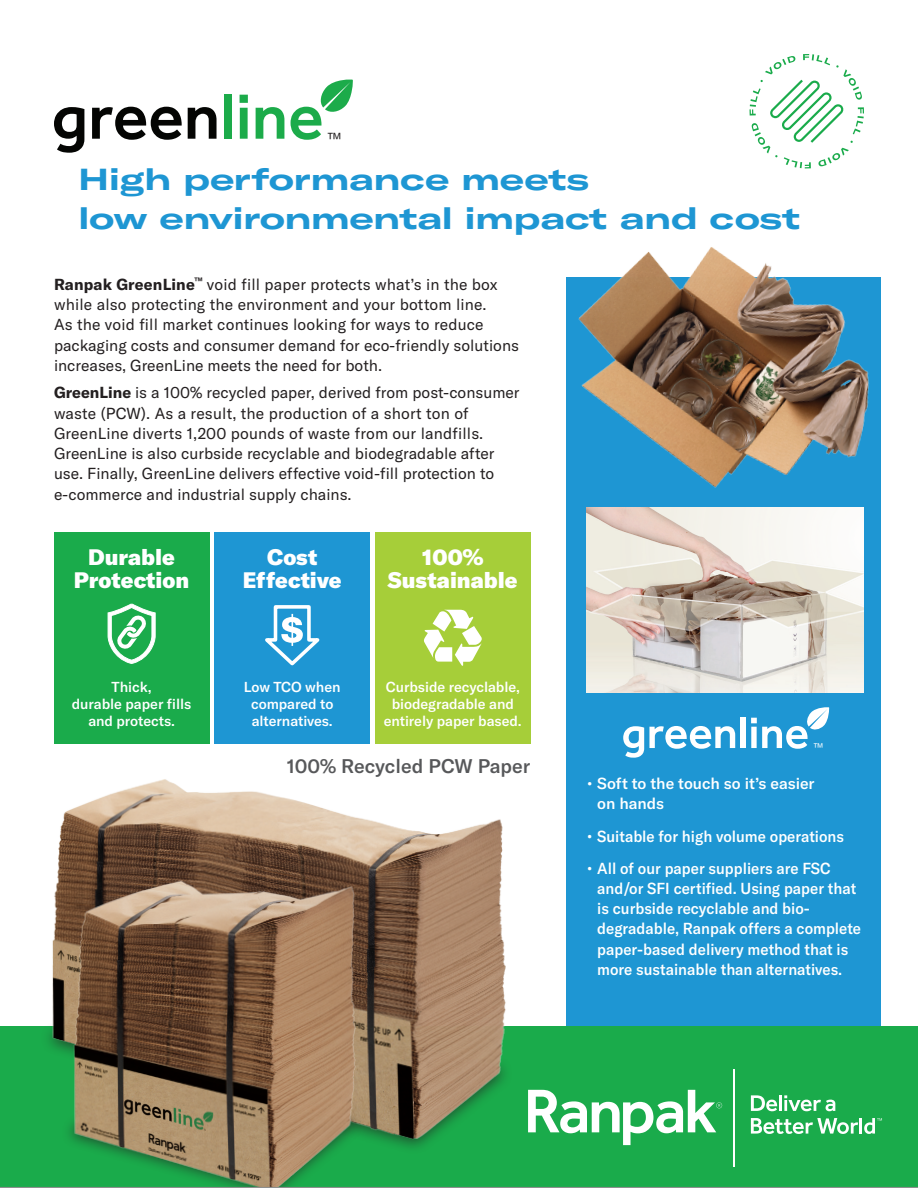
<style>
.page{position:relative;width:918px;height:1188px;background:#fff}
.page>*{position:absolute;margin:0;border:0;box-sizing:border-box;transform-origin:0 0}
.t1{font:700 expanded 30px/39px "GT America";color:#1e96d3}
.t2{font:900 22.05px/23.2px "GT America";color:#fff;text-align:center}
.t3{font:500 19.5px "GT America";color:#57585a}
.t4{font:15.75px/20.2px "GT America";color:#231f20}
.t5{font:500 15.75px/20.2px "GT America";color:#fff;scale:.95 1}
.t6{font:500 15.75px/20.2px "GT America";color:#fff}
.t7{font:500 14.25px/17.1px "GT America";letter-spacing:-.005em;color:#fff;text-align:center}
.t8{font:10.95px "GT America";color:#fff}
.s1{font-weight:700}
.s2{font-size:15.3px}
</style>
<div class="page">
<div style="left:566px;top:277px;width:315px;height:777px;background:#1e96d3"></div>
<div style="left:0;top:1026px;width:918px;height:162px;background:#1aab4b"></div>
<svg style="left:750px;top:54px;width:114px;height:114px"></svg>
<img style="left:586px;top:535px;width:278px;height:158px">
<div style="left:375px;top:532px;width:155px;height:211px;background:#a6ce39"></div>
<svg style="left:424px;top:610px;width:58px;height:56px"></svg>
<div style="left:215px;top:532px;width:155px;height:211px;background:#1e96d3"></div>
<svg style="left:265px;top:605px;width:55px;height:61px"></svg>
<div style="left:54px;top:532px;width:155px;height:211px;background:#1aab4b"></div>
<svg style="left:107px;top:603px;width:49px;height:61px"></svg>
<img style="left:578px;top:247px;width:291px;height:288px">
<svg style="left:54px;top:107px;width:30px;height:46px"></svg>
<svg style="left:92px;top:107px;width:90px;height:33px"></svg>
<svg style="left:188px;top:107px;width:29px;height:32px"></svg>
<div style="left:224px;top:95px;width:8px;height:44px;background:#1cab4a"></div>
<svg style="left:240px;top:95px;width:8px;height:44px"></svg>
<svg style="left:256px;top:107px;width:28px;height:32px"></svg>
<svg style="left:291px;top:79px;width:62px;height:61px"></svg>
<svg style="left:623px;top:726px;width:112px;height:32px"></svg>
<div style="left:740px;top:718px;width:6px;height:30px;background:#fff"></div>
<svg style="left:751px;top:707px;width:79px;height:42px"></svg>
<hr style="left:733px;top:1069px;width:2px;height:97px;background:#fff">
<img style="left:48px;top:779px;width:458px;height:299px">
<img style="left:71px;top:878px;width:290px;height:200px">
<svg style="left:0;top:1078px;width:918px;height:110px"></svg>
<p class="t4" style="left:328px;top:128px;width:15px">™</p>
<h1 class="t1" style="left:79px;top:159px;width:723px">High performance meets<br>low environmental impact and cost</h1>
<p class="t4" style="left:54px;top:274px;width:467px"><span class="s1">Ranpak GreenLine</span><sup>™</sup> void fill paper protects what’s in the box while also protecting the environment and your bottom line.<br>As the void fill market continues looking for ways to reduce packaging costs and consumer demand for eco-friendly solutions increases, GreenLine meets the need for both.</p>
<p class="t4" style="left:54px;top:383px;width:467px"><span class="s1">GreenLine</span> is a 100% recycled paper, derived from post-consumer waste (PCW). As a result, the production of a short ton of GreenLine diverts 1,200 pounds of waste from our landfills.<br>GreenLine is also curbside recyclable and biodegradable after use. Finally, GreenLine delivers effective void-fill protection to e-commerce and industrial supply chains.</p>
<h2 class="t2" style="left:74px;top:545px;width:117px">Durable<br>Protection</h2>
<p class="t7" style="left:72px;top:678px;width:121px">Thick,<br>durable paper fills and protects.</p>
<h2 class="t2" style="left:243px;top:545px;width:100px">Cost<br>Effective</h2>
<p class="t7" style="left:244px;top:678px;width:98px">Low TCO when compared to alternatives.</p>
<h2 class="t2" style="left:388px;top:545px;width:131px">100%<br>Sustainable</h2>
<p class="t7" style="left:384px;top:678px;width:139px">Curbside recyclable, biodegradable and entirely paper based.</p>
<p class="t3" style="left:287px;top:754px;width:245px">100% Recycled PCW Paper</p>
<p class="t8" style="left:814px;top:741px;width:11px">™</p>
<p class="t6" style="left:597px;top:773px;width:219px;text-indent:-10px"><span class="s2">•</span> Soft to the touch so it’s easier on hands</p>
<p class="t5" style="left:587px;top:826px;width:272px">• Suitable for high volume operations</p>
<p class="t5" style="left:597px;top:858px;width:279px;text-indent:-10px">• All of our paper suppliers are FSC and/or SFI certified. Using paper that is curbside recyclable and bio&shy;degradable, Ranpak offers a complete paper-based delivery method that is more sustainable than alternatives.</p>
</div>
